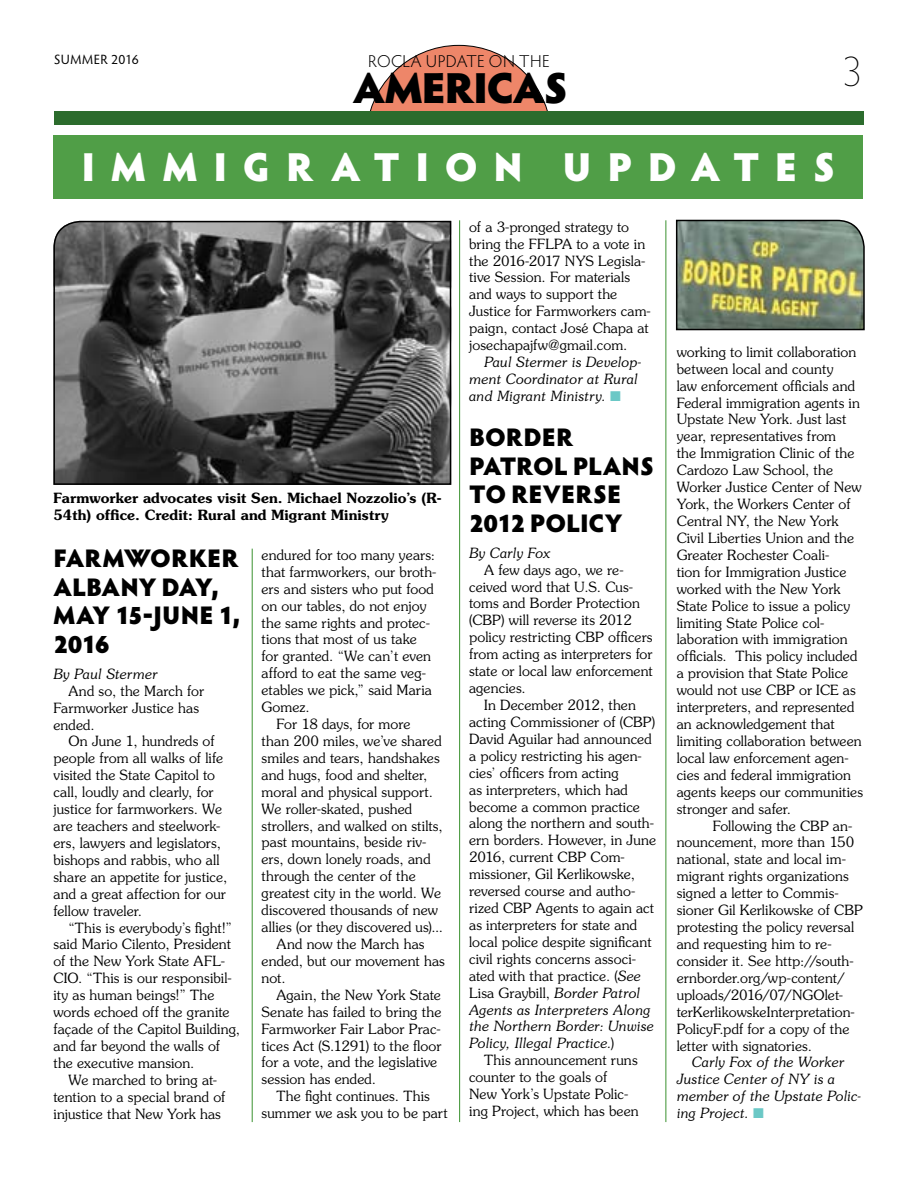
<style>
.page{position:relative;width:918px;height:1188px;background:#fff}
.page>*{position:absolute;margin:0;border:0;box-sizing:border-box;transform-origin:0 0}
.t1{font:900 43.5px "Hypatia Sans Pro";letter-spacing:-.035em;color:#000}
.t2{font:200 43.5px "Hypatia Sans Pro";color:#000}
.t3{font:900 40.5px "Hypatia Sans Pro";letter-spacing:.4em;color:#fff}
.t4{font:900 25.5px/28.5px "Hypatia Sans Pro";color:#000}
.t5{font:300 17.25px "Hypatia Sans Pro";letter-spacing:.025em;color:#000}
.t6{font:300 14.1px/17px "Souvenir";letter-spacing:.005em;color:#000}
.t7{font:italic 300 14.1px/17px "Souvenir";letter-spacing:-.01em;color:#000}
.t8{font:600 14.1px/17px "Souvenir";letter-spacing:.005em;color:#000}
.t9{font:13.5px "Hypatia Sans Pro";letter-spacing:.03em;color:#000}
.s1{color:#6bc8c6}
.s2{font-style:italic}
</style>
<div class="page">
<div style="left:366px;top:45px;width:185px;height:185px;background:#ee8669;border-radius:50%"></div>
<div style="left:338px;top:120px;width:239px;height:129px;background:#fff"></div>
<div style="left:54px;top:112px;width:810px;height:13px;background:#2c6c2d"></div>
<div style="left:53px;top:135px;width:810px;height:63px;background:#509e47"></div>
<svg style="left:53px;top:220px;width:399px;height:265px;background:#5a5a5a"></svg>
<img style="left:675px;top:219px;width:190px;height:112px">
<hr style="left:252px;top:549px;width:1px;height:573px;background:#509e47">
<hr style="left:459px;top:220px;width:1px;height:902px;background:#509e47">
<hr style="left:665px;top:220px;width:1px;height:902px;background:#509e47">
<p class="t9" style="left:54px;top:50px;width:86px">SUMMER 2016</p>
<p class="t5" style="left:368px;top:50px;width:183px">ROCLA UPDATE ON THE</p>
<h1 class="t2" style="left:842px;top:43px;width:23px">3</h1>
<h1 class="t1" style="left:353px;top:55px;width:217px">AMERICAS</h1>
<h2 class="t3" style="left:81px;top:137px;width:756px">IMMIGRATION UPDATES</h2>
<p class="t8" style="left:53px;top:490px;width:390px">Farmworker advocates visit Sen. Michael Nozzolio’s (R-<br>54th) office. Credit: Rural and Migrant Ministry</p>
<h3 class="t4" style="left:53px;top:543px;width:188px">FARMWORKER<br>ALBANY DAY,<br>MAY 15-JUNE 1,<br>2016</h3>
<p class="t7" style="left:53px;top:665px;width:106px">By Paul Stermer</p>
<p class="t6" style="left:53px;top:682px;width:152px;text-indent:15px">And so, the March for<br>Farmworker Justice has ended.</p>
<p class="t6" style="left:53px;top:733px;width:175px;text-indent:15px">On June 1, hundreds of people from all walks of life visited the State Capitol to call, loudly and clearly, for justice for farmworkers. We are teachers and steelwork&shy;ers, lawyers and legislators, bishops and rabbis, who all share an appetite for justice, and a great affection for our fellow traveler.</p>
<p class="t6" style="left:68px;top:919px;width:165px">“This is everybody’s fight!”</p>
<p class="t6" style="left:53px;top:936px;width:179px">said Mario Cilento, President</p>
<p class="t6" style="left:53px;top:953px;width:173px">of the New York State AFL-</p>
<p class="t6" style="left:53px;top:969px;width:180px">CIO. “This is our responsibil-</p>
<p class="t6" style="left:53px;top:986px;width:163px">ity as human beings!” The</p>
<p class="t6" style="left:53px;top:1003px;width:178px">words echoed off the granite</p>
<p class="t6" style="left:53px;top:1020px;width:188px">façade of the Capitol Building,</p>
<p class="t6" style="left:53px;top:1037px;width:168px">and far beyond the walls of</p>
<p class="t6" style="left:53px;top:1054px;width:142px">the executive mansion.</p>
<p class="t6" style="left:68px;top:1071px;width:150px">We marched to bring at-</p>
<p class="t6" style="left:53px;top:1088px;width:173px">tention to a special brand of</p>
<p class="t6" style="left:53px;top:1105px;width:169px">injustice that New York has</p>
<p class="t6" style="left:262px;top:546px;width:175px">endured for too many years:</p>
<p class="t6" style="left:262px;top:563px;width:176px">that farmworkers, our broth-</p>
<p class="t6" style="left:262px;top:580px;width:174px">ers and sisters who put food</p>
<p class="t6" style="left:262px;top:597px;width:166px">on our tables, do not enjoy</p>
<p class="t6" style="left:262px;top:614px;width:170px">the same rights and protec-</p>
<p class="t6" style="left:262px;top:631px;width:157px">tions that most of us take</p>
<p class="t6" style="left:262px;top:647px;width:171px">for granted. “We can’t even</p>
<p class="t6" style="left:262px;top:664px;width:166px">afford to eat the same veg-</p>
<p class="t6" style="left:262px;top:681px;width:172px">etables we pick,” said Maria</p>
<p class="t6" style="left:262px;top:698px;width:50px">Gomez.</p>
<p class="t6" style="left:277px;top:715px;width:135px">For 18 days, for more</p>
<p class="t6" style="left:262px;top:732px;width:182px">than 200 miles, we’ve shared</p>
<p class="t6" style="left:262px;top:749px;width:180px">smiles and tears, handshakes</p>
<p class="t6" style="left:262px;top:766px;width:168px">and hugs, food and shelter,</p>
<p class="t6" style="left:262px;top:783px;width:173px">moral and physical support.</p>
<p class="t6" style="left:262px;top:800px;width:152px">We roller-skated, pushed</p>
<p class="t6" style="left:262px;top:817px;width:183px">strollers, and walked on stilts,</p>
<p class="t6" style="left:262px;top:834px;width:166px">past mountains, beside riv-</p>
<p class="t6" style="left:262px;top:851px;width:171px">ers, down lonely roads, and</p>
<p class="t6" style="left:262px;top:867px;width:156px">through the center of the</p>
<p class="t6" style="left:262px;top:884px;width:181px">greatest city in the world. We</p>
<p class="t6" style="left:262px;top:901px;width:178px">discovered thousands of new</p>
<p class="t6" style="left:262px;top:918px;width:183px">allies (or they discovered us)...</p>
<p class="t6" style="left:277px;top:935px;width:150px">And now the March has</p>
<p class="t6" style="left:262px;top:952px;width:185px">ended, but our movement has</p>
<p class="t6" style="left:262px;top:969px;width:26px">not.</p>
<p class="t6" style="left:277px;top:986px;width:166px">Again, the New York State</p>
<p class="t6" style="left:262px;top:1003px;width:181px">Senate has failed to bring the</p>
<p class="t6" style="left:262px;top:1020px;width:181px">Farmworker Fair Labor Prac-</p>
<p class="t6" style="left:262px;top:1037px;width:181px">tices Act (S.1291) to the floor</p>
<p class="t6" style="left:262px;top:1054px;width:177px">for a vote, and the legislative</p>
<p class="t6" style="left:262px;top:1070px;width:116px">session has ended.</p>
<p class="t6" style="left:277px;top:1087px;width:155px">The fight continues. This</p>
<p class="t6" style="left:262px;top:1104px;width:188px">summer we ask you to be part</p>
<p class="t6" style="left:469px;top:218px;width:183px">of a 3-pronged strategy to bring the FFLPA to a vote in the 2016-2017 NYS Legisla&shy;tive Session. For materials and ways to support the<br>Justice for Farmworkers cam&shy;paign, contact José Chapa at josechapajfw@gmail.com.</p>
<p class="t7" style="left:469px;top:353px;width:174px;text-indent:15px">Paul Stermer is Develop&shy;ment Coordinator at Rural and Migrant Ministry. <span class="s1">■</span></p>
<h3 class="t4" style="left:469px;top:422px;width:187px">BORDER<br>PATROL PLANS<br>TO REVERSE<br>2012 POLICY</h3>
<p class="t7" style="left:469px;top:544px;width:83px">By Carly Fox</p>
<p class="t6" style="left:469px;top:561px;width:185px;text-indent:15px">A few days ago, we re&shy;ceived word that U.S. Cus&shy;toms and Border Protection (CBP) will reverse its 2012 policy restricting CBP officers from acting as interpreters for state or local law enforcement agencies.</p>
<p class="t6" style="left:469px;top:696px;width:188px;text-indent:15px">In December 2012, then acting Commissioner of (CBP)<br>David Aguilar had announced a policy restricting his agen&shy;cies’ officers from acting<br>as interpreters, which had become a common practice along the northern and south&shy;ern borders. However, in June<br>2016, current CBP Com&shy;missioner, Gil Kerlikowske, reversed course and autho&shy;rized CBP Agents to again act as interpreters for state and local police despite significant civil rights concerns associ&shy;ated with that practice. (<span class="s2">See<br></span>Lisa Graybill, <span class="s2">Border Patrol<br>Agents as Interpreters Along the Northern Border: Unwise<br>Policy, Illegal Practice.</span>)</p>
<p class="t6" style="left:469px;top:1051px;width:171px;text-indent:15px">This announcement runs counter to the goals of<br>New York’s Upstate Polic&shy;ing Project, which has been</p>
<p class="t6" style="left:677px;top:343px;width:188px">working to limit collaboration between local and county<br>law enforcement officials and<br>Federal immigration agents in<br>Upstate New York. Just last year, representatives from<br>the Immigration Clinic of the<br>Cardozo Law School, the<br>Worker Justice Center of New<br>York, the Workers Center of<br>Central NY, the New York<br>Civil Liberties Union and the<br>Greater Rochester Coali-<br>tion for Immigration Justice worked with the New York<br>State Police to issue a policy limiting State Police col&shy;laboration with immigration officials. This policy included a provision that State Police would not use CBP or ICE as interpreters, and represented an acknowledgement that limiting collaboration between local law enforcement agen&shy;cies and federal immigration agents keeps our communities stronger and safer.</p>
<p class="t6" style="left:677px;top:817px;width:188px;text-indent:36px">Following the CBP an&shy;nouncement, more than 150 national, state and local im&shy;migrant rights organizations signed a letter to Commis&shy;sioner Gil Kerlikowske of CBP protesting the policy reversal and requesting him to re&shy;consider it. See http://south&shy;ernborder.org/wp-content/ uploads/2016/07/NGOlet&shy;terKerlikowskeInterpretation-<br>PolicyF.pdf for a copy of the letter with signatories.</p>
<p class="t7" style="left:677px;top:1054px;width:186px;text-indent:15px">Carly Fox of the Worker<br>Justice Center of NY is a member of the Upstate Polic&shy;ing Project. <span class="s1">■</span></p>
</div>
